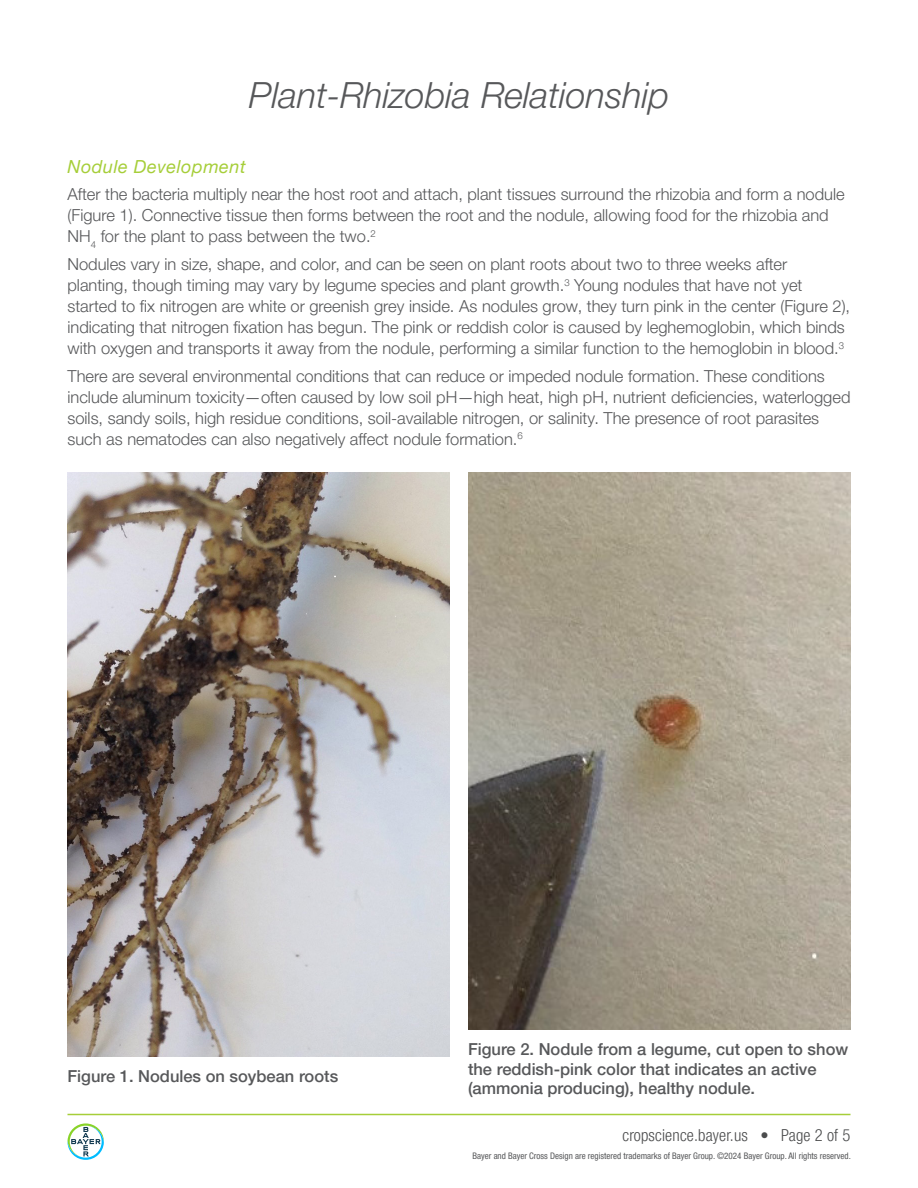
<style>
.page{position:relative;width:918px;height:1188px;background:#fff}
.page>*{position:absolute;margin:0;border:0;box-sizing:border-box;transform-origin:0 0}
.Title__Bayer{font:italic 300 36px "Helvetica Neue LTW1 G";color:#57585a}
.Subhead__Bayer{font:italic 18px "Helvetica Neue LTW1 G";letter-spacing:.03em;color:#a6ce39}
.Universal_Text{font:300 16.5px/21px "Helvetica Neue LTW1 G";color:#57585a}
.Universal_Caption{font:500 16.5px/19.5px "Helvetica Neue LTW1 G";color:#57585a}
.t1{font:300 condensed 16.5px "Helvetica Neue LTW1 G";letter-spacing:.01em;color:#4b4c4d}
.t2{font:condensed 9px "Helvetica Neue LTW1 G";color:#57585a}
</style>
<div class="page">
<svg style="left:68px;top:1123px;width:36px;height:37px"></svg>
<hr style="left:68px;top:1114px;width:782px;height:1px;background:#a6ce39">
<img style="left:68px;top:472px;width:382px;height:584px">
<img style="left:468px;top:472px;width:382px;height:558px">
<p class="Title__Bayer" style="left:249px;top:74px;width:422px">Plant-Rhizobia Relationship</p>
<p class="Subhead__Bayer" style="left:68px;top:155px;width:180px">Nodule Development</p>
<p class="Universal_Text" style="left:68px;top:184px;width:779px">After the bacteria multiply near the host root and attach, plant tissues surround the rhizobia and form a nodule (Figure 1). Connective tissue then forms between the root and the nodule, allowing food for the rhizobia and<br>NH<sub>4</sub> for the plant to pass between the two.<sup>2</sup></p>
<p class="Universal_Text" style="left:68px;top:254px;width:784px">Nodules vary in size, shape, and color, and can be seen on plant roots about two to three weeks after planting, though timing may vary by legume species and plant growth.<sup>3</sup> Young nodules that have not yet started to fix nitrogen are white or greenish grey inside. As nodules grow, they turn pink in the center (Figure 2), indicating that nitrogen fixation has begun. The pink or reddish color is caused by leghemoglobin, which binds with oxygen and transports it away from the nodule, performing a similar function to the hemoglobin in blood.<sup>3</sup></p>
<p class="Universal_Text" style="left:68px;top:366px;width:785px">There are several environmental conditions that can reduce or impeded nodule formation. These conditions include aluminum toxicity—often caused by low soil pH—high heat, high pH, nutrient deficiencies, waterlogged soils, sandy soils, high residue conditions, soil-available nitrogen, or salinity. The presence of root parasites such as nematodes can also negatively affect nodule formation.<sup>6</sup></p>
<p class="Universal_Caption" style="left:68px;top:1066px;width:272px">Figure 1. Nodules on soybean roots</p>
<p class="Universal_Caption" style="left:468px;top:1040px;width:382px">Figure 2. Nodule from a legume, cut open to show the reddish-pink color that indicates an active (ammonia producing), healthy nodule.</p>
<p class="t1" style="left:623px;top:1126px;width:229px">cropscience.bayer.us • Page 2 of 5</p>
<p class="t2" style="left:473px;top:1150px;width:380px">Bayer and Bayer Cross Design are registered trademarks of Bayer Group. ©2024 Bayer Group. All rights reserved.</p>
</div>
